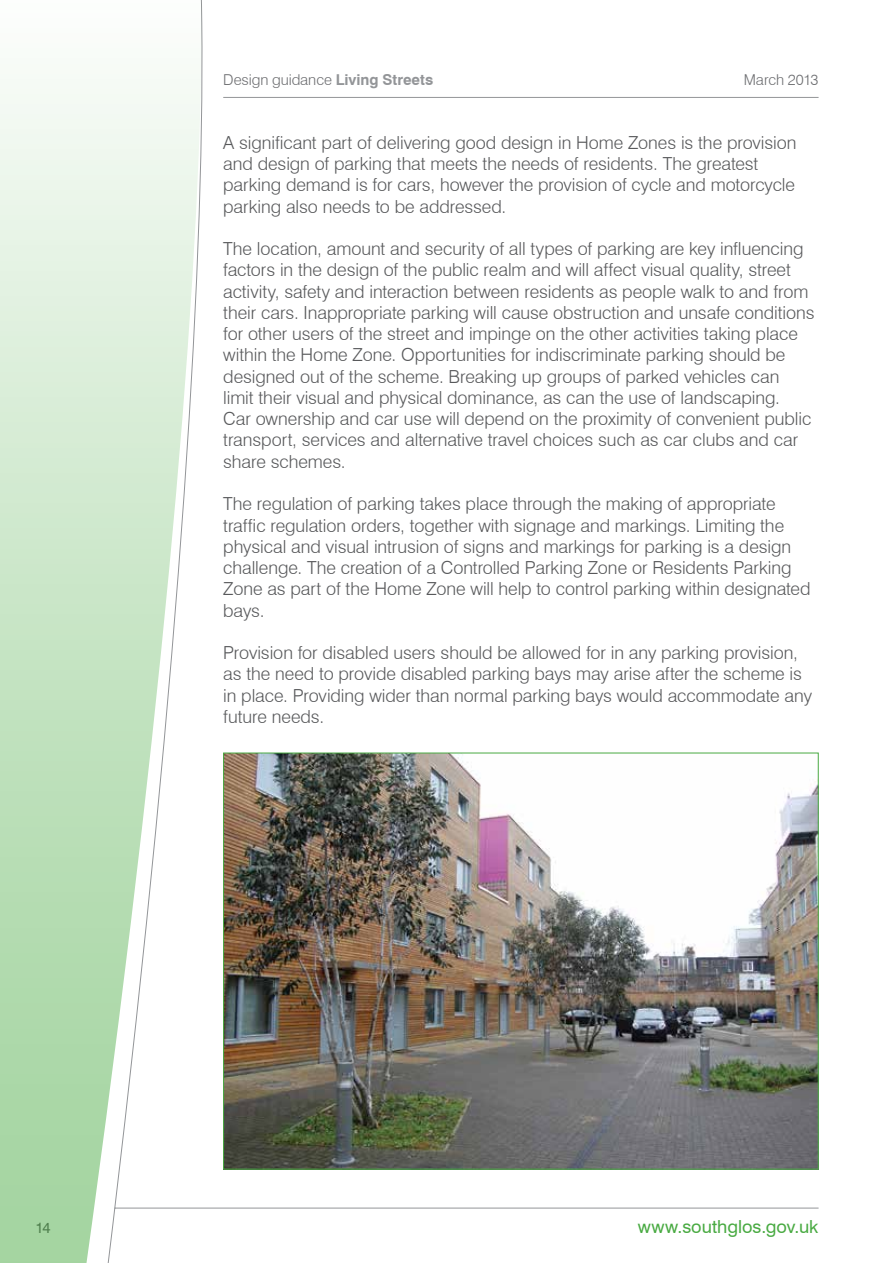
<style>
.page{position:relative;width:893px;height:1263px;background:#fff}
.page>*{position:absolute;margin:0;border:0;box-sizing:border-box;transform-origin:0 0}
.t1{font:300 18px/21.3px "Swiss 721 BT";letter-spacing:-.005em;color:#58595b}
.t2{font:18px "Swiss 721 BT";color:#49aa42}
.t3{font:300 15px "Swiss 721 BT";letter-spacing:-.005em;color:#6d6e71}
.t4{font:15px "Swiss 721 BT";color:#58595b}
.s1{font-weight:700;color:#939598}
</style>
<div class="page">
<hr style="left:115px;top:1208px;width:704px;height:1px;background:#939598">
<hr style="left:223px;top:97px;width:596px;height:1px;background:#939598">
<svg style="left:0;top:0;width:202px;height:1263px"></svg>
<img style="left:225px;top:755px;width:592px;height:412px">
<p class="t3" style="left:223px;top:71px;width:211px">Design guidance <span class="s1">Living Streets</span></p>
<p class="t3" style="left:744px;top:71px;width:76px">March 2013</p>
<p class="t1" style="left:223px;top:132px;width:575px">A significant part of delivering good design in Home Zones is the provision and design of parking that meets the needs of residents. The greatest parking demand is for cars, however the provision of cycle and motorcycle parking also needs to be addressed.</p>
<p class="t1" style="left:223px;top:238px;width:593px">The location, amount and security of all types of parking are key influencing factors in the design of the public realm and will affect visual quality, street activity, safety and interaction between residents as people walk to and from their cars. Inappropriate parking will cause obstruction and unsafe conditions for other users of the street and impinge on the other activities taking place within the Home Zone. Opportunities for indiscriminate parking should be designed out of the scheme. Breaking up groups of parked vehicles can<br>limit their visual and physical dominance, as can the use of landscaping.<br>Car ownership and car use will depend on the proximity of convenient public transport, services and alternative travel choices such as car clubs and car share schemes.</p>
<p class="t1" style="left:223px;top:493px;width:589px">The regulation of parking takes place through the making of appropriate traffic regulation orders, together with signage and markings. Limiting the physical and visual intrusion of signs and markings for parking is a design challenge. The creation of a Controlled Parking Zone or Residents Parking Zone as part of the Home Zone will help to control parking within designated bays.</p>
<p class="t1" style="left:223px;top:642px;width:590px">Provision for disabled users should be allowed for in any parking provision, as the need to provide disabled parking bays may arise after the scheme is in place. Providing wider than normal parking bays would accommodate any future needs.</p>
<p class="t4" style="left:36px;top:1219px;width:17px">14</p>
<p class="t2" style="left:638px;top:1216px;width:182px">www.southglos.gov.uk</p>
</div>
